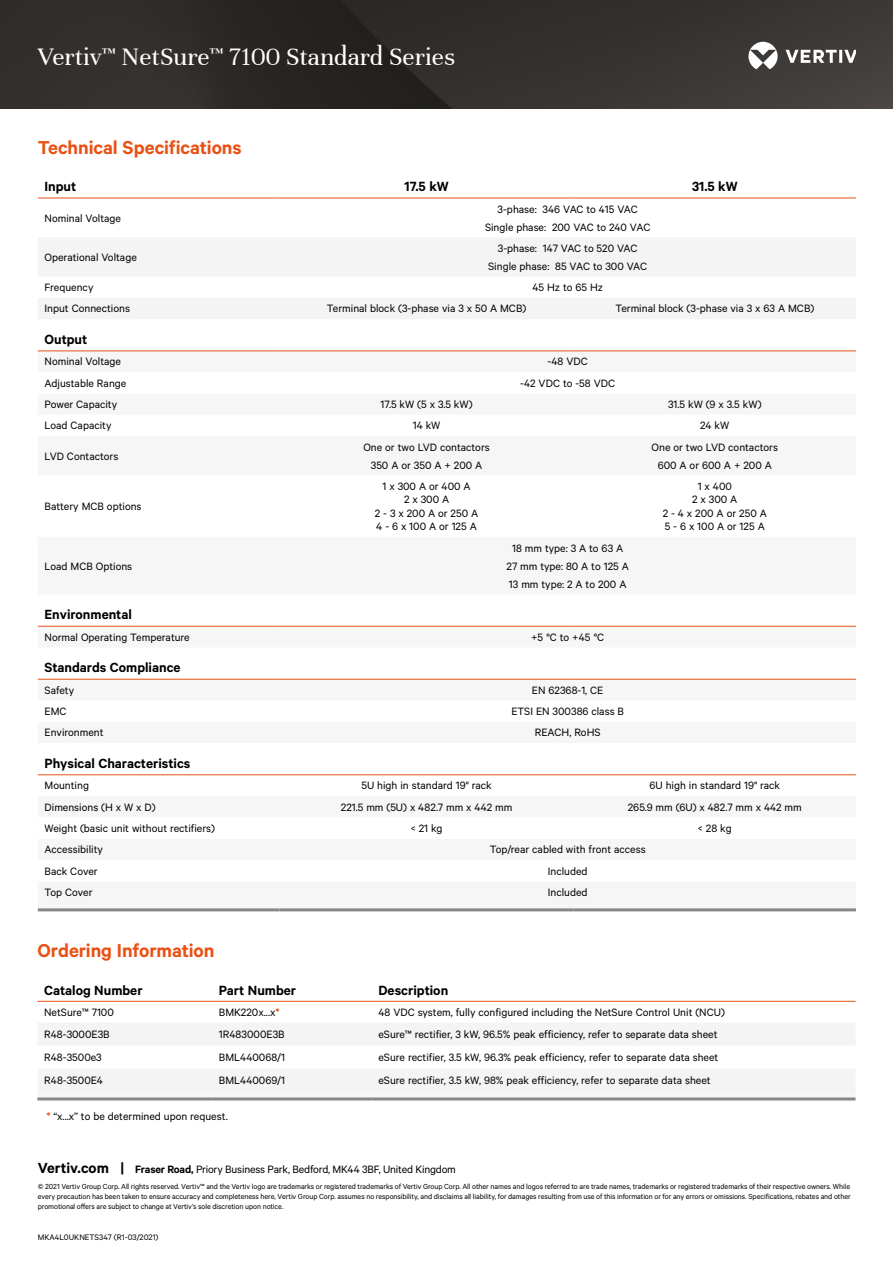
<style>
.page{position:relative;width:893px;height:1263px;background:#fff}
.page>*{position:absolute;margin:0;border:0;box-sizing:border-box;transform-origin:0 0}
.t1{font:27px "Unna";color:#fff}
.t2{font:600 21px "Calibre";letter-spacing:-.005em;color:#e95114}
.t3{font:600 15px "Calibre";color:#000}
.t4{font:12px/18px "Calibre";color:#000;text-align:center}
.t5{font:9px "Calibre";color:#000}
.t6{font:8.25px/9.8px "Calibre";letter-spacing:-.01em;color:#000;text-align:justify}
.s1{font-weight:600;color:#e95114}
.s2{font-weight:600;font-size:16.5px}
.s3{font-weight:600}
</style>
<div class="page">
<img style="left:0;top:0;width:893px;height:108px">
<svg style="left:748px;top:42px;width:108px;height:27px"></svg>
<svg style="left:38px;top:238px;width:818px;height:81px;fill:#f4f4f4"></svg>
<svg style="left:38px;top:678px;width:818px;height:1px"></svg>
<hr style="left:38px;top:774px;width:241px;height:1px;background:#e95114">
<hr style="left:279px;top:774px;width:295px;height:1px;background:#e95114">
<hr style="left:38px;top:908px;width:241px;height:3px;background:#878787">
<hr style="left:279px;top:908px;width:295px;height:3px;background:#878787">
<hr style="left:574px;top:908px;width:282px;height:3px;background:#878787">
<hr style="left:574px;top:774px;width:282px;height:1px;background:#e95114">
<hr style="left:38px;top:626px;width:241px;height:1px;background:#e95114">
<hr style="left:279px;top:626px;width:295px;height:1px;background:#e95114">
<hr style="left:574px;top:626px;width:282px;height:1px;background:#e95114">
<hr style="left:38px;top:679px;width:241px;height:1px;background:#e95114">
<hr style="left:279px;top:679px;width:295px;height:1px;background:#e95114">
<hr style="left:574px;top:679px;width:282px;height:1px;background:#e95114">
<hr style="left:38px;top:198px;width:241px;height:1px;background:#e95114">
<hr style="left:279px;top:198px;width:295px;height:1px;background:#e95114">
<hr style="left:574px;top:198px;width:282px;height:1px;background:#e95114">
<hr style="left:38px;top:351px;width:241px;height:1px;background:#e95114">
<hr style="left:279px;top:351px;width:295px;height:1px;background:#e95114">
<hr style="left:574px;top:351px;width:282px;height:1px;background:#e95114">
<svg style="left:38px;top:1023px;width:817px;height:68px;fill:#f4f4f4"></svg>
<hr style="left:37px;top:1097px;width:175px;height:3px;background:#878787">
<hr style="left:212px;top:1097px;width:160px;height:3px;background:#878787">
<hr style="left:372px;top:1097px;width:483px;height:3px;background:#878787">
<hr style="left:37px;top:1001px;width:175px;height:1px;background:#e95114">
<hr style="left:212px;top:1001px;width:160px;height:1px;background:#e95114">
<hr style="left:372px;top:1001px;width:483px;height:1px;background:#e95114">
<h1 class="t1" style="left:38px;top:42px;width:419px">Vertiv<sup>™</sup> NetSure<sup>™</sup> 7100 Standard Series</h1>
<h2 class="t2" style="left:38px;top:135px;width:205px">Technical Specifications</h2>
<p class="t3" style="left:45px;top:178px;width:33px">Input</p>
<p class="t3" style="left:404px;top:178px;width:46px">17.5 kW</p>
<p class="t3" style="left:692px;top:178px;width:47px">31.5 kW</p>
<p class="t4" style="left:45px;top:208px;width:78px">Nominal Voltage</p>
<p class="t4" style="left:485px;top:199px;width:167px">3-phase: 346 VAC to 415 VAC<br>Single phase: 200 VAC to 240 VAC</p>
<p class="t4" style="left:45px;top:248px;width:94px">Operational Voltage</p>
<p class="t4" style="left:488px;top:239px;width:160px">3-phase: 147 VAC to 520 VAC<br>Single phase: 85 VAC to 300 VAC</p>
<p class="t4" style="left:45px;top:278px;width:50px">Frequency</p>
<p class="t4" style="left:532px;top:278px;width:72px">45 Hz to 65 Hz</p>
<p class="t4" style="left:45px;top:299px;width:87px">Input Connections</p>
<p class="t4" style="left:327px;top:299px;width:201px">Terminal block (3-phase via 3 x 50 A MCB)</p>
<p class="t4" style="left:615px;top:299px;width:200px">Terminal block (3-phase via 3 x 63 A MCB)</p>
<p class="t3" style="left:45px;top:331px;width:44px">Output</p>
<p class="t4" style="left:45px;top:352px;width:78px">Nominal Voltage</p>
<p class="t4" style="left:548px;top:352px;width:42px">-48 VDC</p>
<p class="t4" style="left:45px;top:374px;width:83px">Adjustable Range</p>
<p class="t4" style="left:520px;top:374px;width:96px">-42 VDC to -58 VDC</p>
<p class="t4" style="left:45px;top:395px;width:74px">Power Capacity</p>
<p class="t4" style="left:381px;top:395px;width:94px">17.5 kW (5 x 3.5 kW)</p>
<p class="t4" style="left:668px;top:395px;width:95px">31.5 kW (9 x 3.5 kW)</p>
<p class="t4" style="left:45px;top:416px;width:68px">Load Capacity</p>
<p class="t4" style="left:413px;top:416px;width:29px">14 kW</p>
<p class="t4" style="left:700px;top:416px;width:31px">24 kW</p>
<p class="t4" style="left:45px;top:446px;width:75px">LVD Contactors</p>
<p class="t4" style="left:363px;top:437px;width:128px">One or two LVD contactors<br>350 A or 350 A + 200 A</p>
<p class="t4" style="left:652px;top:437px;width:128px">One or two LVD contactors<br>600 A or 600 A + 200 A</p>
<p class="t4" style="left:45px;top:497px;width:99px">Battery MCB options</p>
<p class="t4" style="left:375px;top:479px;width:105px;line-height:13.5px">1 x 300 A or 400 A<br>2 x 300 A<br>2 - 3 x 200 A or 250 A<br>4 - 6 x 100 A or 125 A</p>
<p class="t4" style="left:663px;top:479px;width:106px;line-height:13.5px">1 x 400<br>2 x 300 A<br>2 - 4 x 200 A or 250 A<br>5 - 6 x 100 A or 125 A</p>
<p class="t4" style="left:45px;top:557px;width:89px">Load MCB Options</p>
<p class="t4" style="left:506px;top:539px;width:124px">18 mm type: 3 A to 63 A<br>27 mm type: 80 A to 125 A<br>13 mm type: 2 A to 200 A</p>
<p class="t3" style="left:45px;top:606px;width:89px">Environmental</p>
<p class="t4" style="left:45px;top:628px;width:147px">Normal Operating Temperature</p>
<p class="t4" style="left:531px;top:628px;width:75px">+5 °C to +45 °C</p>
<p class="t3" style="left:45px;top:659px;width:138px">Standards Compliance</p>
<p class="t4" style="left:45px;top:681px;width:31px">Safety</p>
<p class="t4" style="left:532px;top:681px;width:73px">EN 62368-1, CE</p>
<p class="t4" style="left:45px;top:702px;width:24px">EMC</p>
<p class="t4" style="left:511px;top:702px;width:114px">ETSI EN 300386 class B</p>
<p class="t4" style="left:45px;top:723px;width:61px">Environment</p>
<p class="t4" style="left:535px;top:723px;width:67px">REACH, RoHS</p>
<p class="t3" style="left:45px;top:754px;width:147px">Physical Characteristics</p>
<p class="t4" style="left:45px;top:776px;width:46px">Mounting</p>
<p class="t4" style="left:361px;top:776px;width:132px">5U high in standard 19" rack</p>
<p class="t4" style="left:649px;top:776px;width:132px">6U high in standard 19" rack</p>
<p class="t4" style="left:45px;top:797px;width:113px">Dimensions (H x W x D)</p>
<p class="t4" style="left:341px;top:797px;width:173px">221.5 mm (5U) x 482.7 mm x 442 mm</p>
<p class="t4" style="left:628px;top:797px;width:176px">265.9 mm (6U) x 482.7 mm x 442 mm</p>
<p class="t4" style="left:45px;top:819px;width:172px">Weight (basic unit without rectifiers)</p>
<p class="t4" style="left:411px;top:819px;width:33px">&lt; 21 kg</p>
<p class="t4" style="left:698px;top:819px;width:35px">&lt; 28 kg</p>
<p class="t4" style="left:45px;top:840px;width:60px">Accessibility</p>
<p class="t4" style="left:490px;top:840px;width:157px">Top/rear cabled with front access</p>
<p class="t4" style="left:45px;top:861px;width:55px">Back Cover</p>
<p class="t4" style="left:548px;top:861px;width:41px">Included</p>
<p class="t4" style="left:45px;top:883px;width:50px">Top Cover</p>
<p class="t4" style="left:548px;top:883px;width:41px">Included</p>
<h2 class="t2" style="left:37px;top:938px;width:178px">Ordering Information</h2>
<p class="t3" style="left:44px;top:981px;width:100px">Catalog Number</p>
<p class="t3" style="left:219px;top:981px;width:79px">Part Number</p>
<p class="t3" style="left:378px;top:981px;width:71px">Description</p>
<p class="t4" style="left:44px;top:1003px;width:71px">NetSure™ 7100</p>
<p class="t4" style="left:219px;top:1003px;width:62px">BMK220x...x<span class="s1">*</span></p>
<p class="t4" style="left:378px;top:1003px;width:348px">48 VDC system, fully configured including the NetSure Control Unit (NCU)</p>
<p class="t4" style="left:44px;top:1025px;width:67px">R48-3000E3B</p>
<p class="t4" style="left:219px;top:1025px;width:67px">1R483000E3B</p>
<p class="t4" style="left:378px;top:1025px;width:340px">eSure™ rectifier, 3 kW, 96.5% peak efficiency, refer to separate data sheet</p>
<p class="t4" style="left:44px;top:1048px;width:59px">R48-3500e3</p>
<p class="t4" style="left:219px;top:1048px;width:68px">BML440068/1</p>
<p class="t4" style="left:378px;top:1048px;width:341px">eSure rectifier, 3.5 kW, 96.3% peak efficiency, refer to separate data sheet</p>
<p class="t4" style="left:44px;top:1071px;width:60px">R48-3500E4</p>
<p class="t4" style="left:219px;top:1071px;width:68px">BML440069/1</p>
<p class="t4" style="left:378px;top:1071px;width:334px">eSure rectifier, 3.5 kW, 98% peak efficiency, refer to separate data sheet</p>
<p class="t4" style="left:46px;top:1106px;width:183px"><span class="s1">*</span> “x...x” to be determined upon request.</p>
<p class="t4" style="left:38px;top:1160px;width:420px"><span class="s2">Vertiv.com |</span> <span class="s3">Fraser Road,</span> Priory Business Park, Bedford, MK44 3BF, United Kingdom</p>
<p class="t6" style="left:38px;top:1182px;width:814px">© 2021 Vertiv Group Corp. All rights reserved. Vertiv™ and the Vertiv logo are trademarks or registered trademarks of Vertiv Group Corp. All other names and logos referred to are trade names, trademarks or registered trademarks of their respective owners. While every precaution has been taken to ensure accuracy and completeness here, Vertiv Group Corp. assumes no responsibility, and disclaims all liability, for damages resulting from use of this information or for any errors or omissions. Specifications, rebates and other promotional offers are subject to change at Vertiv’s sole discretion upon notice.</p>
<p class="t5" style="left:38px;top:1232px;width:122px">MKA4L0UKNETS347 (R1-03/2021)</p>
</div>
